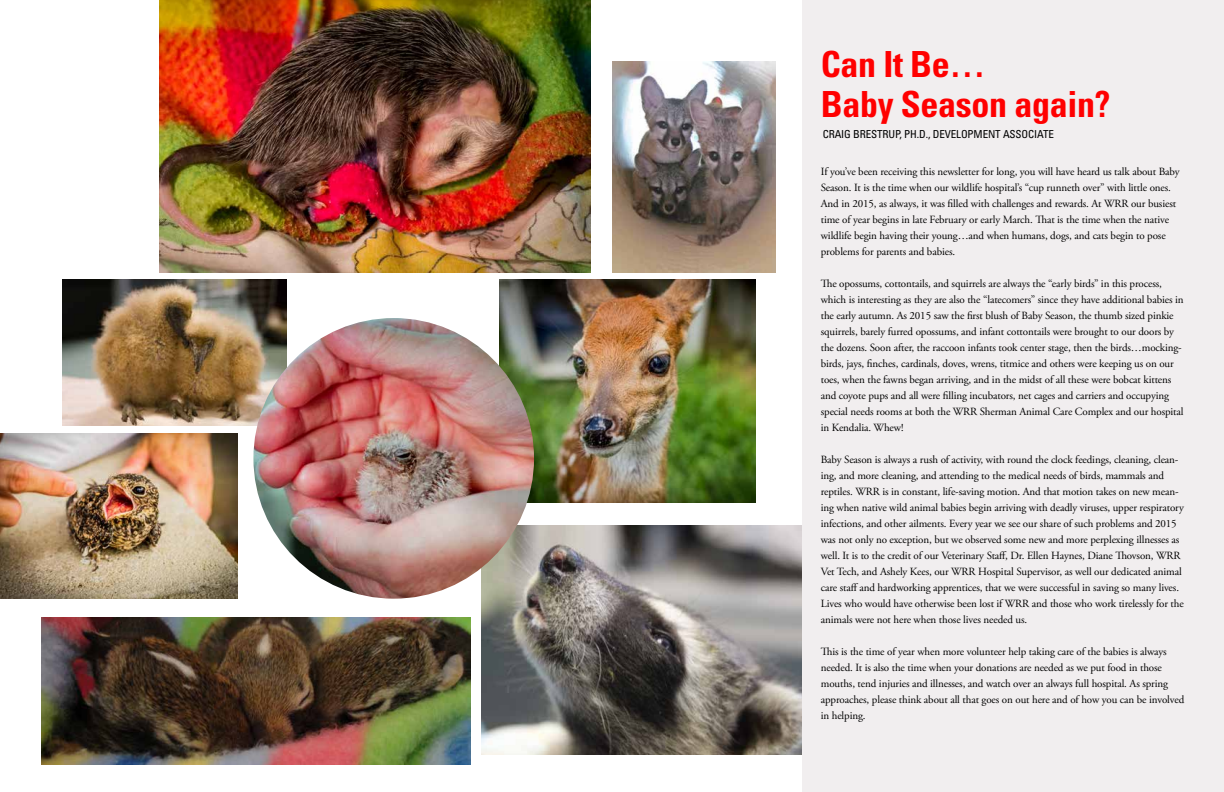
<style>
.page{position:relative;width:1224px;height:792px;background:#fff}
.page>*{position:absolute;margin:0;border:0;box-sizing:border-box;transform-origin:0 0}
.t1{font:700 condensed 36px/40px "Univers LT Std";letter-spacing:-.01em;color:#f00}
.t2{font:11px/16px "Adobe Garamond Pro";letter-spacing:-.01em;color:#000}
.t3{font:condensed 11px "Univers LT Std";letter-spacing:-.01em;color:#000}
</style>
<div class="page">
<img style="left:481px;top:526px;width:321px;height:228px">
<img style="left:160px;top:0;width:431px;height:272px">
<img style="left:63px;top:280px;width:224px;height:146px">
<img style="left:0;top:434px;width:238px;height:165px">
<img style="left:499px;top:280px;width:257px;height:222px">
<img style="left:253px;top:318px;width:281px;height:281px;border-radius:140px">
<div style="left:802px;top:0;width:422px;height:792px;background:#f1eeef"></div>
<img style="left:41px;top:617px;width:430px;height:148px">
<img style="left:612px;top:61px;width:164px;height:211px">
<h1 class="t1" style="left:821px;top:44px;width:291px">Can It Be…<br>Baby Season again?</h1>
<p class="t3" style="left:823px;top:127px;width:233px">CRAIG BRESTRUP, PH.D., DEVELOPMENT ASSOCIATE</p>
<p class="t2" style="left:821px;top:164px;width:360px">If you’ve been receiving this newsletter for long, you will have heard us talk about Baby Season. It is the time when our wildlife hospital’s “cup runneth over” with little ones.<br>And in 2015, as always, it was filled with challenges and rewards. At WRR our busiest time of year begins in late February or early March. That is the time when the native wildlife begin having their young…and when humans, dogs, and cats begin to pose problems for parents and babies.</p>
<p class="t2" style="left:821px;top:276px;width:364px">The opossums, cottontails, and squirrels are always the “early birds” in this process, which is interesting as they are also the “latecomers” since they have additional babies in the early autumn. As 2015 saw the first blush of Baby Season, the thumb sized pinkie squirrels, barely furred opossums, and infant cottontails were brought to our doors by the dozens. Soon after, the raccoon infants took center stage, then the birds…mocking&shy;birds, jays, finches, cardinals, doves, wrens, titmice and others were keeping us on our toes, when the fawns began arriving, and in the midst of all these were bobcat kittens and coyote pups and all were filling incubators, net cages and carriers and occupying special needs rooms at both the WRR Sherman Animal Care Complex and our hospital in Kendalia. Whew!</p>
<p class="t2" style="left:821px;top:452px;width:365px">Baby Season is always a rush of activity, with round the clock feedings, cleaning, clean&shy;ing, and more cleaning, and attending to the medical needs of birds, mammals and reptiles. WRR is in constant, life-saving motion. And that motion takes on new mean&shy;ing when native wild animal babies begin arriving with deadly viruses, upper respiratory infections, and other ailments. Every year we see our share of such problems and 2015 was not only no exception, but we observed some new and more perplexing illnesses as well. It is to the credit of our Veterinary Staff, Dr. Ellen Haynes, Diane Thovson, WRR Vet Tech, and Ashely Kees, our WRR Hospital Supervisor, as well our dedicated animal care staff and hardworking apprentices, that we were successful in saving so many lives.<br>Lives who would have otherwise been lost if WRR and those who work tirelessly for the animals were not here when those lives needed us.</p>
<p class="t2" style="left:821px;top:644px;width:365px">This is the time of year when more volunteer help taking care of the babies is always needed. It is also the time when your donations are needed as we put food in those mouths, tend injuries and illnesses, and watch over an always full hospital. As spring approaches, please think about all that goes on out here and of how you can be involved in helping.</p>
</div>
